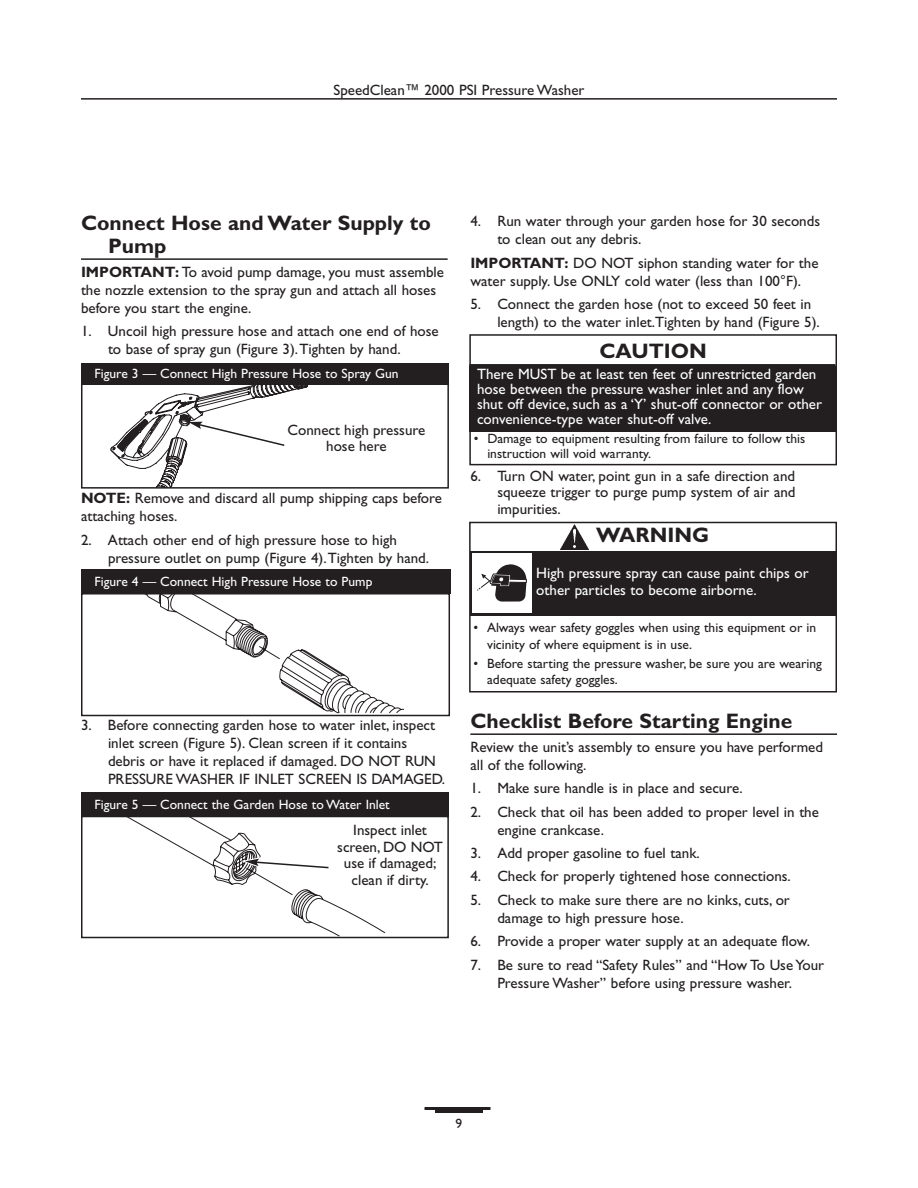
<style>
.page{position:relative;width:918px;height:1188px;background:#fff}
.page>*{position:absolute;margin:0;border:0;box-sizing:border-box;transform-origin:0 0}
.t1{font:700 21px/22.5px "Gill Sans";color:#231f20}
.t2{font:15px/18px "Gill Sans";color:#231f20}
.t3{font:15px/15px "Gill Sans";color:#fff}
.t4{font:13.5px/16.2px "Gill Sans";color:#231f20}
.t5{font:13.5px "Gill Sans";color:#fff}
.s1{font-weight:700}
</style>
<div class="page">
<hr style="left:81px;top:98px;width:756px;height:2px;background:#231f20">
<hr style="left:424px;top:1107px;width:66px;height:3px;background:#231f20">
<hr style="left:435px;top:1110px;width:48px;height:3px;background:#231f20">
<hr style="left:81px;top:258px;width:367px;height:2px;background:#231f20">
<hr style="left:470px;top:733px;width:367px;height:2px;background:#231f20">
<div style="left:81px;top:382px;width:368px;height:107px;border:2px solid #231f20"></div>
<svg style="left:110px;top:385px;width:200px;height:102px"></svg>
<div style="left:81px;top:363px;width:368px;height:22px;background:#231f20"></div>
<svg style="left:147px;top:596px;width:257px;height:117px"></svg>
<div style="left:81px;top:593px;width:369px;height:123px;border:2px solid #231f20"></div>
<div style="left:81px;top:569px;width:369px;height:25px;background:#231f20"></div>
<div style="left:469px;top:334px;width:368px;height:35px;border:2px solid #231f20"></div>
<div style="left:469px;top:429px;width:368px;height:36px;border:2px solid #231f20"></div>
<div style="left:470px;top:366px;width:367px;height:65px;background:#231f20"></div>
<hr style="left:469px;top:364px;width:366px;height:3px;background:#231f20">
<div style="left:81px;top:816px;width:368px;height:122px;border:2px solid #231f20"></div>
<div style="left:81px;top:792px;width:368px;height:25px;background:#231f20"></div>
<svg style="left:123px;top:817px;width:262px;height:119px"></svg>
<div style="left:469px;top:522px;width:368px;height:171px;border:2px solid #231f20"></div>
<div style="left:470px;top:551px;width:366px;height:65px;background:#231f20"></div>
<img style="left:561px;top:525px;width:28px;height:24px">
<div style="left:472px;top:553px;width:60px;height:60px;background:#fff"></div>
<svg style="left:477px;top:564px;width:50px;height:38px"></svg>
<p class="t2" style="left:334px;top:82px;width:252px">SpeedClean™ 2000 PSI Pressure Washer</p>
<h1 class="t1" style="left:108px;top:214px;width:324px;text-indent:-27px">Connect Hose and Water Supply to<br>Pump</h1>
<p class="t2" style="left:81px;top:264px;width:365px"><span class="s1">IMPORTANT:</span> To avoid pump damage, you must assemble the nozzle extension to the spray gun and attach all hoses before you start the engine.</p>
<p class="t2" style="left:108px;top:324px;width:332px;text-indent:-27px">1. Uncoil high pressure hose and attach one end of hose to base of spray gun (Figure 3).Tighten by hand.</p>
<p class="t5" style="left:94px;top:369px;width:306px">Figure 3 — Connect High Pressure Hose to Spray Gun</p>
<p class="t2" style="left:287px;top:423px;width:139px;line-height:16.5px;text-align:center">Connect high pressure hose here</p>
<p class="t2" style="left:81px;top:491px;width:363px"><span class="s1">NOTE:</span> Remove and discard all pump shipping caps before attaching hoses.</p>
<p class="t2" style="left:108px;top:532px;width:323px;text-indent:-27px">2. Attach other end of high pressure hose to high pressure outlet on pump (Figure 4).Tighten by hand.</p>
<p class="t5" style="left:94px;top:577px;width:279px">Figure 4 — Connect High Pressure Hose to Pump</p>
<p class="t2" style="left:108px;top:718px;width:339px;text-indent:-27px">3. Before connecting garden hose to water inlet, inspect inlet screen (Figure 5). Clean screen if it contains debris or have it replaced if damaged. DO NOT RUN PRESSURE WASHER IF INLET SCREEN IS DAMAGED.</p>
<p class="t5" style="left:94px;top:800px;width:297px">Figure 5 — Connect the Garden Hose to Water Inlet</p>
<p class="t2" style="left:337px;top:824px;width:107px;line-height:16.5px;text-align:center">Inspect inlet screen, DO NOT use if damaged; clean if dirty.</p>
<p class="t2" style="left:497px;top:214px;width:324px;text-indent:-27px">4. Run water through your garden hose for 30 seconds to clean out any debris.</p>
<p class="t2" style="left:470px;top:255px;width:350px"><span class="s1">IMPORTANT:</span> DO NOT siphon standing water for the water supply. Use ONLY cold water (less than 100°F).</p>
<p class="t2" style="left:497px;top:297px;width:324px;text-indent:-27px">5. Connect the garden hose (not to exceed 50 feet in length) to the water inlet.Tighten by hand (Figure 5).</p>
<h1 class="t1" style="left:599px;top:342px;width:109px">CAUTION</h1>
<p class="t3" style="left:477px;top:369px;width:347px">There MUST be at least ten feet of unrestricted garden hose between the pressure washer inlet and any flow shut off device, such as a ‘Y’ shut-off connector or other convenience-type water shut-off valve.</p>
<p class="t4" style="left:487px;top:432px;width:319px;line-height:15px;text-indent:-14px">• Damage to equipment resulting from failure to follow this instruction will void warranty.</p>
<p class="t2" style="left:497px;top:469px;width:300px;line-height:16.5px;text-align:justify;text-indent:-27px">6. Turn ON water, point gun in a safe direction and squeeze trigger to purge pump system of air and impurities.</p>
<h1 class="t1" style="left:596px;top:526px;width:114px">WARNING</h1>
<p class="t3" style="left:536px;top:567px;width:274px;line-height:16.5px">High pressure spray can cause paint chips or other particles to become airborne.</p>
<p class="t4" style="left:487px;top:621px;width:331px;text-indent:-14px">• Always wear safety goggles when using this equipment or in vicinity of where equipment is in use.</p>
<p class="t4" style="left:487px;top:657px;width:336px;text-indent:-14px">• Before starting the pressure washer, be sure you are wearing adequate safety goggles.</p>
<h1 class="t1" style="left:470px;top:712px;width:324px">Checklist Before Starting Engine</h1>
<p class="t2" style="left:470px;top:739px;width:354px">Review the unit’s assembly to ensure you have performed all of the following.</p>
<p class="t2" style="left:470px;top:781px;width:274px">1. Make sure handle is in place and secure.</p>
<p class="t2" style="left:497px;top:804px;width:323px;text-indent:-27px">2. Check that oil has been added to proper level in the engine crankcase.</p>
<p class="t2" style="left:470px;top:846px;width:231px">3. Add proper gasoline to fuel tank.</p>
<p class="t2" style="left:470px;top:869px;width:322px">4. Check for properly tightened hose connections.</p>
<p class="t2" style="left:497px;top:892px;width:294px;text-indent:-27px">5. Check to make sure there are no kinks, cuts, or damage to high pressure hose.</p>
<p class="t2" style="left:470px;top:934px;width:341px">6. Provide a proper water supply at an adequate flow.</p>
<p class="t2" style="left:470px;top:957px;width:355px;text-align:center">7. Be sure to read “Safety Rules” and “How To Use Your<br>Pressure Washer” before using pressure washer.</p>
<p class="t4" style="left:456px;top:1117px;width:8px">9</p>
</div>
